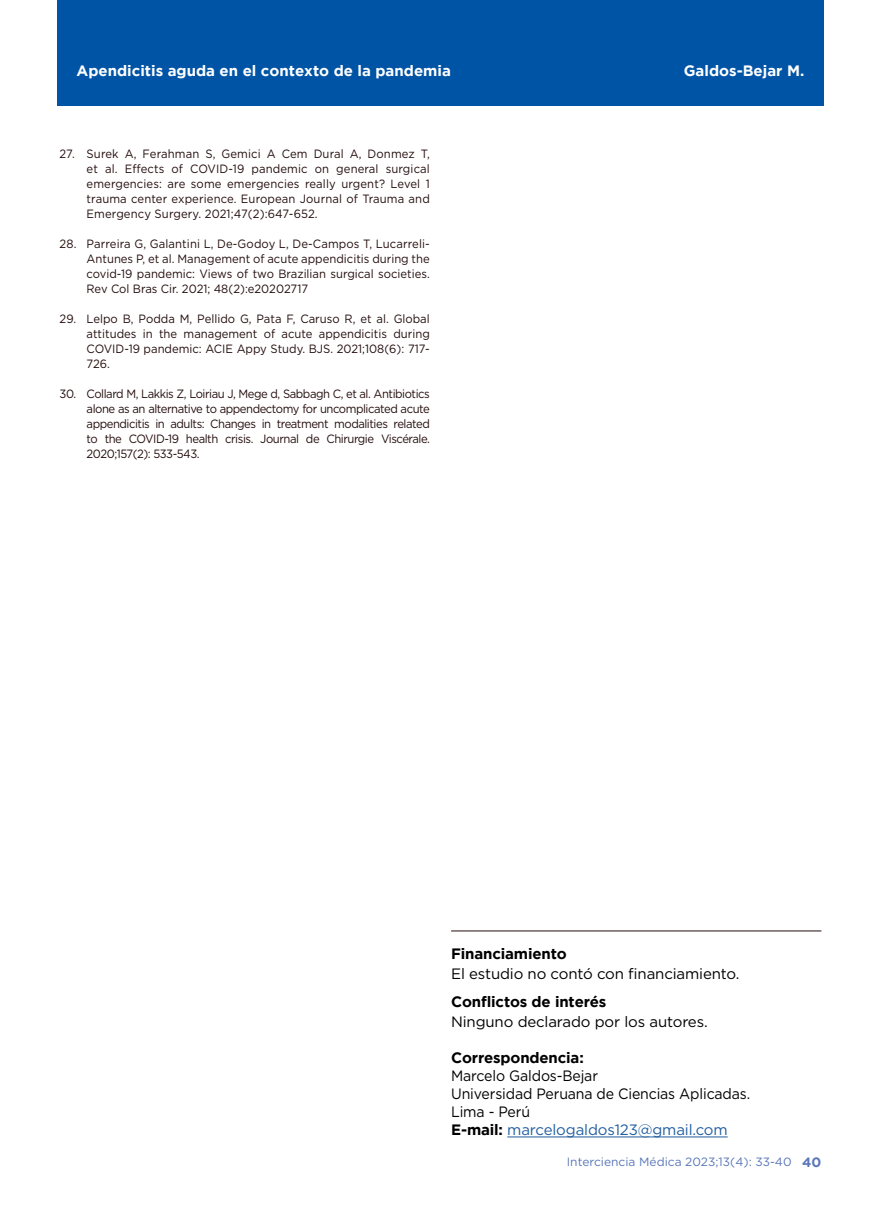
<style>
.page{position:relative;width:881px;height:1212px;background:#fff}
.page>*{position:absolute;margin:0;border:0;box-sizing:border-box;transform-origin:0 0}
.t1{font:15px/18px "Gotham";letter-spacing:-.01em;color:#000;scale:.94 1}
.t2{font:15px "Gotham";letter-spacing:-.01em;color:#000}
.t3{font:700 15px "Gotham";color:#fff}
.t4{font:700 15px "Gotham";letter-spacing:-.01em;color:#000}
.t5{font:700 13.5px "Gotham";color:#5a77ba}
.t6{font:12px/15px "Gotham";color:#240d0d;text-align:justify;scale:.94 1}
.t7{font:12px "Gotham";color:#5a77ba}
.s1{font-weight:700}
.s2{color:#215e9e}
</style>
<div class="page">
<div style="left:57px;top:0;width:766px;height:106px;background:#0054a6"></div>
<hr style="left:451px;top:931px;width:370px;height:1px;background:#250d0d">
<hr style="left:507px;top:1136px;width:220px;height:1px;background:#215e9e">
<p class="t3" style="left:77px;top:62px;width:375px">Apendicitis aguda en el contexto de la pandemia</p>
<p class="t3" style="left:683px;top:62px;width:122px">Galdos-Bejar M.</p>
<p class="t6" style="left:87px;top:146px;width:366px;text-indent:-27px">27. Surek A, Ferahman S, Gemici A Cem Dural A, Donmez T, et al. Effects of COVID-19 pandemic on general surgical emergencies: are some emergencies really urgent? Level 1 trauma center experience. European Journal of Trauma and Emergency Surgery. 2021;47(2):647-652.</p>
<p class="t6" style="left:87px;top:236px;width:366px;text-indent:-27px">28. Parreira G, Galantini L, De-Godoy L, De-Campos T, Lucarreli-Antunes P, et al. Management of acute appendicitis during the covid-19 pandemic: Views of two Brazilian surgical societies.<br>Rev Col Bras Cir. 2021; 48(2):e20202717</p>
<p class="t6" style="left:87px;top:311px;width:366px;text-indent:-27px">29. Lelpo B, Podda M, Pellido G, Pata F, Caruso R, et al. Global attitudes in the management of acute appendicitis during COVID-19 pandemic: ACIE Appy Study. BJS. 2021;108(6): 717- 726.</p>
<p class="t6" style="left:87px;top:386px;width:366px;text-indent:-27px">30. Collard M, Lakkis Z, Loiriau J, Mege d, Sabbagh C, et al. Antibiotics alone as an alternative to appendectomy for uncomplicated acute appendicitis in adults: Changes in treatment modalities related to the COVID-19 health crisis. Journal de Chirurgie Viscérale.<br>2020;157(2): 533-543.</p>
<p class="t4" style="left:451px;top:945px;width:117px">Financiamiento</p>
<p class="t2" style="left:451px;top:964px;width:290px">El estudio no contó con financiamiento.</p>
<p class="t4" style="left:451px;top:993px;width:157px">Conflictos de interés</p>
<p class="t2" style="left:451px;top:1012px;width:258px">Ninguno declarado por los autores.</p>
<p class="t4" style="left:451px;top:1049px;width:134px">Correspondencia:</p>
<p class="t1" style="left:451px;top:1067px;width:319px">Marcelo Galdos-Bejar<br>Universidad Peruana de Ciencias Aplicadas.<br>Lima - Perú<br><span class="s1">E-mail:</span> <span class="s2">marcelogaldos123@gmail.com</span></p>
<p class="t7" style="left:566px;top:1154px;width:226px">Interciencia Médica 2023;13(4): 33-40</p>
<p class="t5" style="left:801px;top:1154px;width:21px">40</p>
</div>
